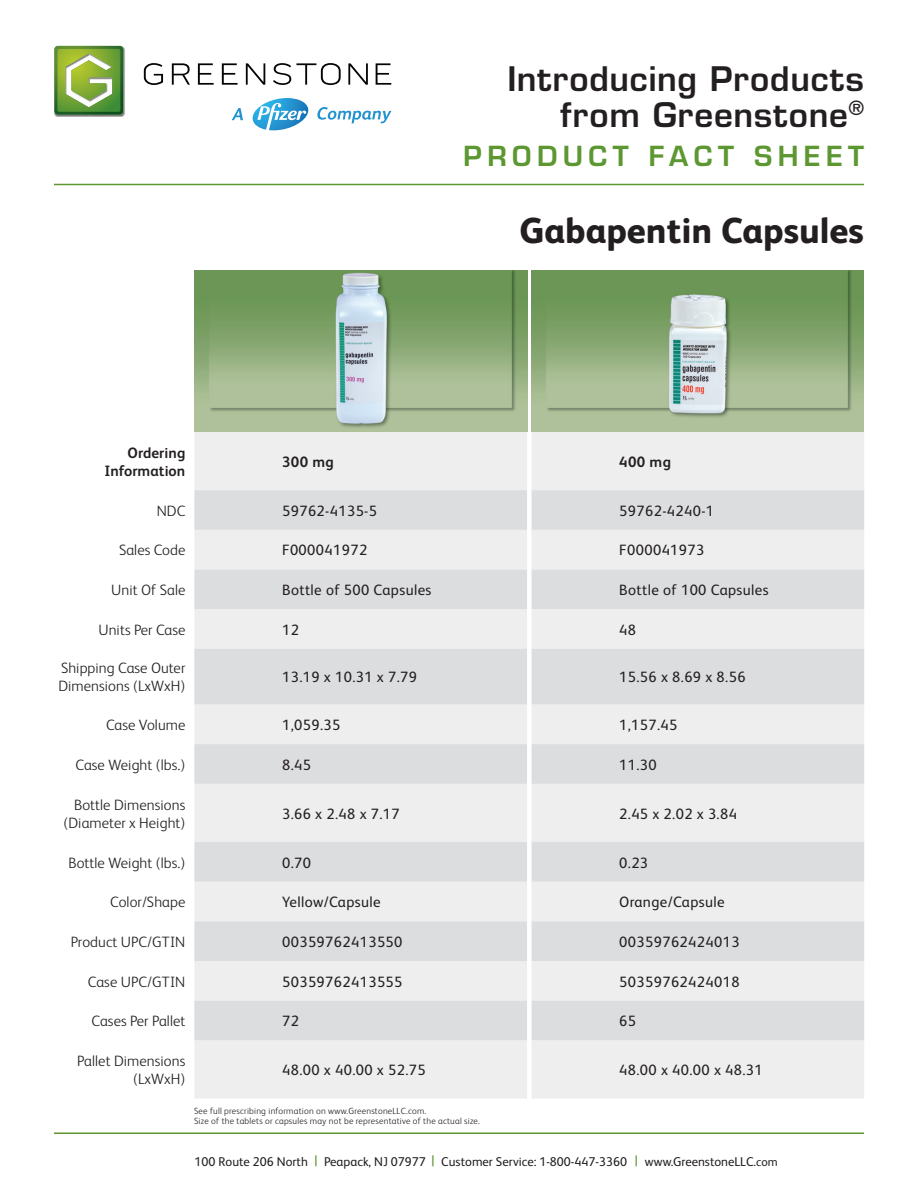
<style>
.page{position:relative;width:918px;height:1188px;background:#fff}
.page>*{position:absolute;margin:0;border:0;box-sizing:border-box;transform-origin:0 0}
.t1{font:800 36px "FS Albert Pro";color:#231f20}
.t2{font:600 33px/36px "Eurostile LT Std";letter-spacing:.025em;color:#231f20;text-align:right}
.t3{font:600 27px "Eurostile LT Std";letter-spacing:.2em;color:#5c9731}
.t4{font:15px "FS Albert";letter-spacing:.025em;color:#231f20}
.t5{font:300 15px/18px "FS Albert";letter-spacing:.005em;color:#231f20;text-align:right}
.t6{font:700 15px/18px "FS Albert";letter-spacing:.005em;color:#231f20;text-align:right}
.t7{font:12.75px "FS Albert Pro";color:#231f20}
.t8{font:300 9px "FS Albert Pro";letter-spacing:.025em;color:#231f20}
.s1{font-size:15px;color:#5c9731}
.s2{font-size:12px}
</style>
<div class="page">
<hr style="left:54px;top:184px;width:810px;height:1px;background:#5c9731">
<hr style="left:54px;top:1132px;width:810px;height:2px;background:#5c9731">
<img style="left:54px;top:45px;width:71px;height:72px">
<img style="left:54px;top:46px;width:69px;height:69px">
<svg style="left:144px;top:63px;width:19px;height:22px"></svg>
<svg style="left:172px;top:63px;width:18px;height:22px"></svg>
<svg style="left:198px;top:63px;width:16px;height:22px"></svg>
<svg style="left:222px;top:63px;width:16px;height:22px"></svg>
<svg style="left:246px;top:63px;width:19px;height:22px"></svg>
<svg style="left:273px;top:63px;width:68px;height:22px"></svg>
<svg style="left:348px;top:63px;width:20px;height:22px"></svg>
<svg style="left:376px;top:63px;width:15px;height:22px"></svg>
<svg style="left:317px;top:107px;width:74px;height:17px"></svg>
<svg style="left:232px;top:108px;width:11px;height:12px"></svg>
<svg style="left:253px;top:98px;width:55px;height:32px"></svg>
<div style="left:194px;top:432px;width:670px;height:666px;background:#eeeeef"></div>
<svg style="left:194px;top:490px;width:670px;height:550px;background:#e4e5e6"></svg>
<img style="left:194px;top:270px;width:333px;height:162px">
<img style="left:531px;top:270px;width:333px;height:162px">
<p class="t2" style="left:507px;top:61px;width:358px">Introducing Products from Greenstone<sup>®</sup></p>
<p class="t3" style="left:463px;top:139px;width:402px">PRODUCT FACT SHEET</p>
<p class="t1" style="left:519px;top:202px;width:346px">Gabapentin Capsules</p>
<p class="t6" style="left:104px;top:443px;width:83px">Ordering<br>Information</p>
<p class="t6" style="left:282px;top:452px;width:53px">300 mg</p>
<p class="t6" style="left:619px;top:452px;width:53px">400 mg</p>
<p class="t5" style="left:157px;top:501px;width:30px">NDC</p>
<p class="t4" style="left:282px;top:501px;width:96px">59762-4135-5</p>
<p class="t4" style="left:619px;top:501px;width:96px">59762-4240-1</p>
<p class="t5" style="left:119px;top:541px;width:68px">Sales Code</p>
<p class="t4" style="left:282px;top:540px;width:87px">F000041972</p>
<p class="t4" style="left:619px;top:540px;width:87px">F000041973</p>
<p class="t5" style="left:111px;top:580px;width:76px">Unit Of Sale</p>
<p class="t4" style="left:282px;top:580px;width:151px">Bottle of 500 Capsules</p>
<p class="t4" style="left:619px;top:580px;width:151px">Bottle of 100 Capsules</p>
<p class="t5" style="left:98px;top:620px;width:88px">Units Per Case</p>
<p class="t4" style="left:282px;top:620px;width:18px">12</p>
<p class="t4" style="left:619px;top:620px;width:18px">48</p>
<p class="t5" style="left:58px;top:659px;width:129px;text-align:left">Shipping Case Outer<br>Dimensions (LxWxH)</p>
<p class="t4" style="left:282px;top:667px;width:136px">13.19 x 10.31 x 7.79</p>
<p class="t4" style="left:619px;top:667px;width:128px">15.56 x 8.69 x 8.56</p>
<p class="t5" style="left:106px;top:715px;width:81px">Case Volume</p>
<p class="t4" style="left:282px;top:715px;width:60px">1,059.35</p>
<p class="t4" style="left:619px;top:715px;width:60px">1,157.45</p>
<p class="t5" style="left:76px;top:755px;width:111px">Case Weight (lbs.)</p>
<p class="t4" style="left:282px;top:755px;width:30px">8.45</p>
<p class="t4" style="left:619px;top:755px;width:39px">11.30</p>
<p class="t5" style="left:64px;top:795px;width:123px">Bottle Dimensions (Diameter x Height)</p>
<p class="t4" style="left:282px;top:804px;width:119px">3.66 x 2.48 x 7.17</p>
<p class="t4" style="left:619px;top:804px;width:119px">2.45 x 2.02 x 3.84</p>
<p class="t5" style="left:68px;top:853px;width:119px">Bottle Weight (lbs.)</p>
<p class="t4" style="left:282px;top:853px;width:30px">0.70</p>
<p class="t4" style="left:619px;top:853px;width:30px">0.23</p>
<p class="t5" style="left:110px;top:892px;width:77px">Color/Shape</p>
<p class="t4" style="left:282px;top:892px;width:100px">Yellow/Capsule</p>
<p class="t4" style="left:619px;top:892px;width:107px">Orange/Capsule</p>
<p class="t5" style="left:71px;top:932px;width:116px">Product UPC/GTIN</p>
<p class="t4" style="left:282px;top:932px;width:122px">00359762413550</p>
<p class="t4" style="left:619px;top:932px;width:122px">00359762424013</p>
<p class="t5" style="left:88px;top:972px;width:99px">Case UPC/GTIN</p>
<p class="t4" style="left:282px;top:972px;width:122px">50359762413555</p>
<p class="t4" style="left:619px;top:972px;width:122px">50359762424018</p>
<p class="t5" style="left:92px;top:1011px;width:95px">Cases Per Pallet</p>
<p class="t4" style="left:282px;top:1011px;width:18px">72</p>
<p class="t4" style="left:619px;top:1011px;width:18px">65</p>
<p class="t5" style="left:77px;top:1051px;width:110px">Pallet Dimensions (LxWxH)</p>
<p class="t4" style="left:282px;top:1060px;width:145px">48.00 x 40.00 x 52.75</p>
<p class="t4" style="left:619px;top:1060px;width:145px">48.00 x 40.00 x 48.31</p>
<p class="t8" style="left:194px;top:1104px;width:234px">See full prescribing information on www.GreenstoneLLC.com.</p>
<p class="t8" style="left:194px;top:1115px;width:287px">Size of the tablets or capsules may not be representative of the actual size.</p>
<p class="t7" style="left:195px;top:1153px;width:585px">100 Route 206 North <span class="s1">|</span> Peapack, NJ 07977 <span class="s1">|</span> Customer Service: 1-800-447-3360 <span class="s1">|</span> www.GreenstoneLLC.<span class="s2">com</span></p>
</div>
